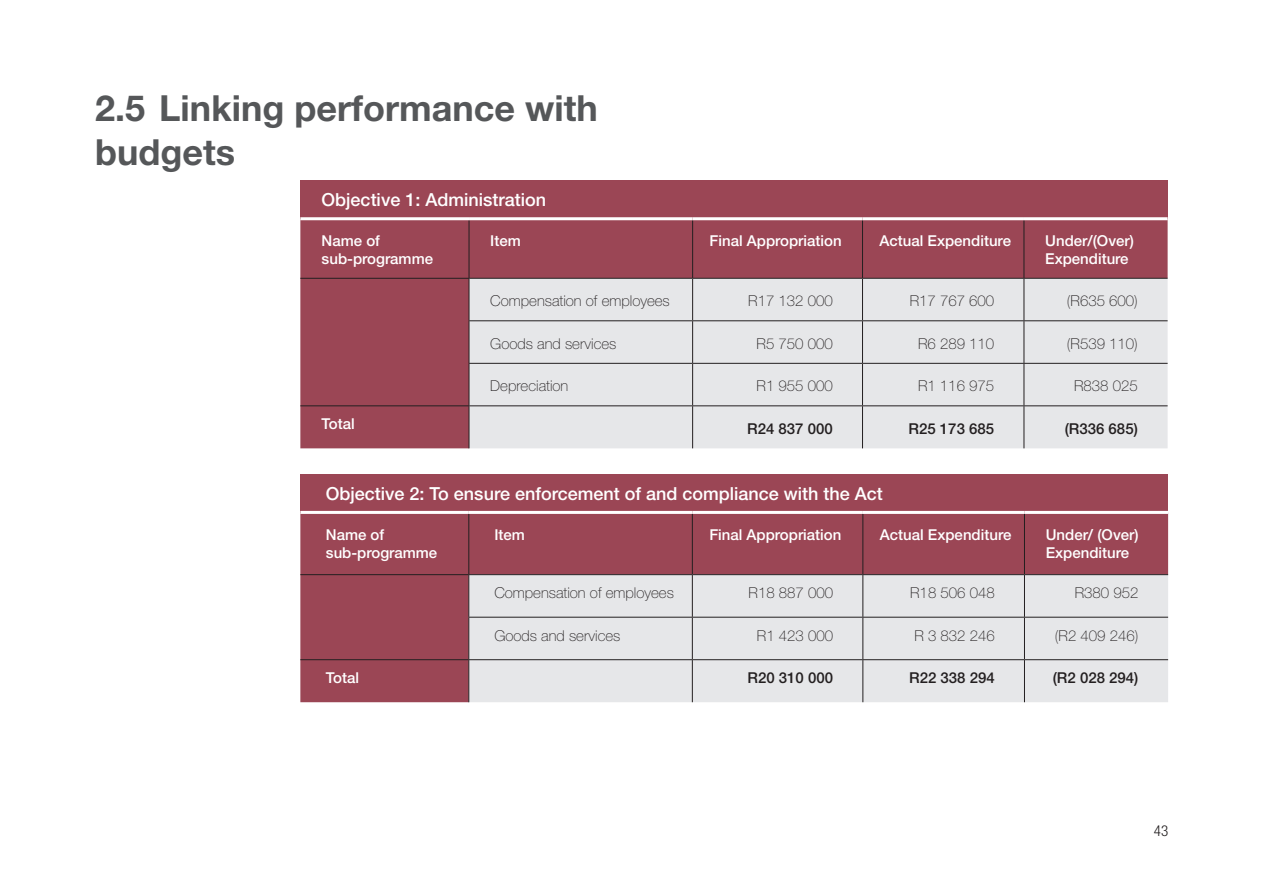
<style>
.page{position:relative;width:1263px;height:893px;background:#fff}
.page>*{position:absolute;margin:0;border:0;box-sizing:border-box;transform-origin:0 0}
.t1{font:700 36px/43.2px "Helvetica Neue LT Std";color:#555759}
.t2{font:500 18px "Helvetica Neue LT Std";color:#fff}
.t3{font:100 15px "Helvetica Neue LT Std";color:#231f20}
.t4{font:500 15px/18px "Helvetica Neue LT Std";color:#fff}
.t5{font:500 15px "Helvetica Neue LT Std";color:#231f20}
.t6{font:300 condensed 15px "Helvetica Neue LT Std";color:#231f20}
</style>
<div class="page">
<div style="left:300px;top:180px;width:867px;height:39px;background:#9b4655"></div>
<div style="left:300px;top:220px;width:867px;height:228px;background:#9b4655"></div>
<div style="left:470px;top:279px;width:697px;height:169px;background:#e6e7e9"></div>
<hr style="left:300px;top:278px;width:169px;height:1px;background:#231f20">
<hr style="left:862px;top:278px;width:162px;height:1px;background:#231f20">
<hr style="left:1024px;top:278px;width:143px;height:1px;background:#231f20">
<hr style="left:862px;top:320px;width:162px;height:1px;background:#231f20">
<hr style="left:1024px;top:320px;width:143px;height:1px;background:#231f20">
<hr style="left:469px;top:363px;width:224px;height:1px;background:#231f20">
<hr style="left:693px;top:363px;width:169px;height:1px;background:#231f20">
<hr style="left:862px;top:363px;width:162px;height:1px;background:#231f20">
<hr style="left:1024px;top:363px;width:143px;height:1px;background:#231f20">
<hr style="left:300px;top:405px;width:169px;height:1px;background:#231f20">
<hr style="left:469px;top:405px;width:224px;height:1px;background:#231f20">
<hr style="left:693px;top:405px;width:169px;height:1px;background:#231f20">
<hr style="left:862px;top:405px;width:162px;height:1px;background:#231f20">
<hr style="left:1024px;top:405px;width:143px;height:1px;background:#231f20">
<hr style="left:469px;top:220px;width:1px;height:58px;background:#231f20">
<hr style="left:692px;top:220px;width:1px;height:58px;background:#231f20">
<hr style="left:862px;top:220px;width:1px;height:58px;background:#231f20">
<hr style="left:1023px;top:220px;width:1px;height:58px;background:#231f20">
<hr style="left:1023px;top:279px;width:1px;height:41px;background:#231f20">
<hr style="left:469px;top:321px;width:1px;height:42px;background:#231f20">
<hr style="left:692px;top:321px;width:1px;height:42px;background:#231f20">
<hr style="left:862px;top:321px;width:1px;height:42px;background:#231f20">
<hr style="left:1023px;top:321px;width:1px;height:42px;background:#231f20">
<hr style="left:469px;top:364px;width:1px;height:41px;background:#231f20">
<hr style="left:692px;top:364px;width:1px;height:41px;background:#231f20">
<hr style="left:862px;top:364px;width:1px;height:41px;background:#231f20">
<hr style="left:1023px;top:364px;width:1px;height:41px;background:#231f20">
<hr style="left:469px;top:406px;width:1px;height:42px;background:#231f20">
<hr style="left:692px;top:406px;width:1px;height:42px;background:#231f20">
<hr style="left:862px;top:406px;width:1px;height:42px;background:#231f20">
<hr style="left:1023px;top:406px;width:1px;height:42px;background:#231f20">
<hr style="left:469px;top:278px;width:224px;height:1px;background:#231f20">
<hr style="left:469px;top:279px;width:1px;height:41px;background:#231f20">
<hr style="left:469px;top:320px;width:224px;height:1px;background:#231f20">
<hr style="left:693px;top:278px;width:169px;height:1px;background:#231f20">
<hr style="left:692px;top:279px;width:1px;height:41px;background:#231f20">
<hr style="left:862px;top:279px;width:1px;height:41px;background:#231f20">
<hr style="left:693px;top:320px;width:169px;height:1px;background:#231f20">
<hr style="left:300px;top:217px;width:169px;height:3px;background:#fff">
<hr style="left:469px;top:217px;width:224px;height:3px;background:#fff">
<hr style="left:693px;top:217px;width:169px;height:3px;background:#fff">
<hr style="left:862px;top:217px;width:162px;height:3px;background:#fff">
<hr style="left:1024px;top:217px;width:143px;height:3px;background:#fff">
<div style="left:300px;top:474px;width:868px;height:38px;background:#9b4655"></div>
<div style="left:300px;top:514px;width:868px;height:188px;background:#9b4655"></div>
<div style="left:469px;top:575px;width:699px;height:127px;background:#e6e7e9"></div>
<hr style="left:300px;top:574px;width:169px;height:1px;background:#231f20">
<hr style="left:692px;top:574px;width:171px;height:1px;background:#231f20">
<hr style="left:863px;top:574px;width:161px;height:1px;background:#231f20">
<hr style="left:1024px;top:574px;width:144px;height:1px;background:#231f20">
<hr style="left:692px;top:617px;width:171px;height:1px;background:#231f20">
<hr style="left:863px;top:617px;width:161px;height:1px;background:#231f20">
<hr style="left:1024px;top:617px;width:144px;height:1px;background:#231f20">
<hr style="left:300px;top:659px;width:169px;height:1px;background:#231f20">
<hr style="left:469px;top:659px;width:223px;height:1px;background:#231f20">
<hr style="left:692px;top:659px;width:171px;height:1px;background:#231f20">
<hr style="left:863px;top:659px;width:161px;height:1px;background:#231f20">
<hr style="left:1024px;top:659px;width:144px;height:1px;background:#231f20">
<hr style="left:468px;top:514px;width:1px;height:60px;background:#231f20">
<hr style="left:692px;top:514px;width:1px;height:60px;background:#231f20">
<hr style="left:862px;top:514px;width:1px;height:60px;background:#231f20">
<hr style="left:1024px;top:514px;width:1px;height:60px;background:#231f20">
<hr style="left:862px;top:575px;width:1px;height:42px;background:#231f20">
<hr style="left:1024px;top:575px;width:1px;height:42px;background:#231f20">
<hr style="left:468px;top:618px;width:1px;height:41px;background:#231f20">
<hr style="left:692px;top:618px;width:1px;height:41px;background:#231f20">
<hr style="left:862px;top:618px;width:1px;height:41px;background:#231f20">
<hr style="left:1024px;top:618px;width:1px;height:41px;background:#231f20">
<hr style="left:468px;top:660px;width:1px;height:42px;background:#231f20">
<hr style="left:692px;top:660px;width:1px;height:42px;background:#231f20">
<hr style="left:862px;top:660px;width:1px;height:42px;background:#231f20">
<hr style="left:1024px;top:660px;width:1px;height:42px;background:#231f20">
<hr style="left:469px;top:574px;width:223px;height:1px;background:#231f20">
<hr style="left:468px;top:575px;width:1px;height:42px;background:#231f20">
<hr style="left:692px;top:575px;width:1px;height:42px;background:#231f20">
<hr style="left:468px;top:617px;width:224px;height:1px;background:#231f20">
<hr style="left:300px;top:511px;width:169px;height:3px;background:#fff">
<hr style="left:469px;top:511px;width:223px;height:3px;background:#fff">
<hr style="left:692px;top:511px;width:171px;height:3px;background:#fff">
<hr style="left:863px;top:511px;width:161px;height:3px;background:#fff">
<hr style="left:1024px;top:511px;width:144px;height:3px;background:#fff">
<h1 class="t1" style="left:95px;top:86px;width:504px">2.5 Linking performance with budgets</h1>
<p class="t2" style="left:322px;top:189px;width:226px">Objective 1: Administration</p>
<p class="t4" style="left:322px;top:232px;width:113px">Name of sub-programme</p>
<p class="t4" style="left:490px;top:232px;width:32px">Item</p>
<p class="t4" style="left:710px;top:232px;width:133px">Final Appropriation</p>
<p class="t4" style="left:879px;top:232px;width:133px">Actual Expenditure</p>
<p class="t4" style="left:1045px;top:232px;width:90px">Under/(Over)<br>Expenditure</p>
<p class="t3" style="left:490px;top:292px;width:181px">Compensation of employees</p>
<p class="t3" style="left:748px;top:292px;width:86px">R17 132 000</p>
<p class="t3" style="left:910px;top:292px;width:86px">R17 767 600</p>
<p class="t3" style="left:1067px;top:292px;width:72px">(R635 600)</p>
<p class="t3" style="left:490px;top:335px;width:128px">Goods and services</p>
<p class="t3" style="left:756px;top:335px;width:78px">R5 750 000</p>
<p class="t3" style="left:918px;top:335px;width:78px">R6 289 110</p>
<p class="t3" style="left:1067px;top:335px;width:72px">(R539 110)</p>
<p class="t3" style="left:490px;top:377px;width:80px">Depreciation</p>
<p class="t3" style="left:756px;top:377px;width:78px">R1 955 000</p>
<p class="t3" style="left:918px;top:377px;width:78px">R1 116 975</p>
<p class="t3" style="left:1074px;top:377px;width:65px">R838 025</p>
<p class="t4" style="left:322px;top:415px;width:35px">Total</p>
<p class="t5" style="left:747px;top:419px;width:87px">R24 837 000</p>
<p class="t5" style="left:908px;top:419px;width:87px">R25 173 685</p>
<p class="t5" style="left:1065px;top:419px;width:75px">(R336 685)</p>
<p class="t2" style="left:326px;top:483px;width:558px">Objective 2: To ensure enforcement of and compliance with the Act</p>
<p class="t4" style="left:326px;top:526px;width:113px">Name of sub-programme</p>
<p class="t4" style="left:494px;top:526px;width:32px">Item</p>
<p class="t4" style="left:709px;top:526px;width:133px">Final Appropriation</p>
<p class="t4" style="left:880px;top:526px;width:133px">Actual Expenditure</p>
<p class="t4" style="left:1046px;top:526px;width:94px">Under/ (Over)<br>Expenditure</p>
<p class="t3" style="left:494px;top:584px;width:181px">Compensation of employees</p>
<p class="t3" style="left:749px;top:584px;width:86px">R18 887 000</p>
<p class="t3" style="left:910px;top:584px;width:86px">R18 506 048</p>
<p class="t3" style="left:1075px;top:584px;width:65px">R380 952</p>
<p class="t3" style="left:494px;top:627px;width:128px">Goods and services</p>
<p class="t3" style="left:757px;top:627px;width:78px">R1 423 000</p>
<p class="t3" style="left:914px;top:627px;width:82px">R 3 832 246</p>
<p class="t3" style="left:1055px;top:627px;width:85px">(R2 409 246)</p>
<p class="t4" style="left:326px;top:669px;width:35px">Total</p>
<p class="t5" style="left:747px;top:669px;width:87px">R20 310 000</p>
<p class="t5" style="left:909px;top:669px;width:87px">R22 338 294</p>
<p class="t5" style="left:1053px;top:669px;width:87px">(R2 028 294)</p>
<p class="t6" style="left:1154px;top:822px;width:16px">43</p>
</div>
